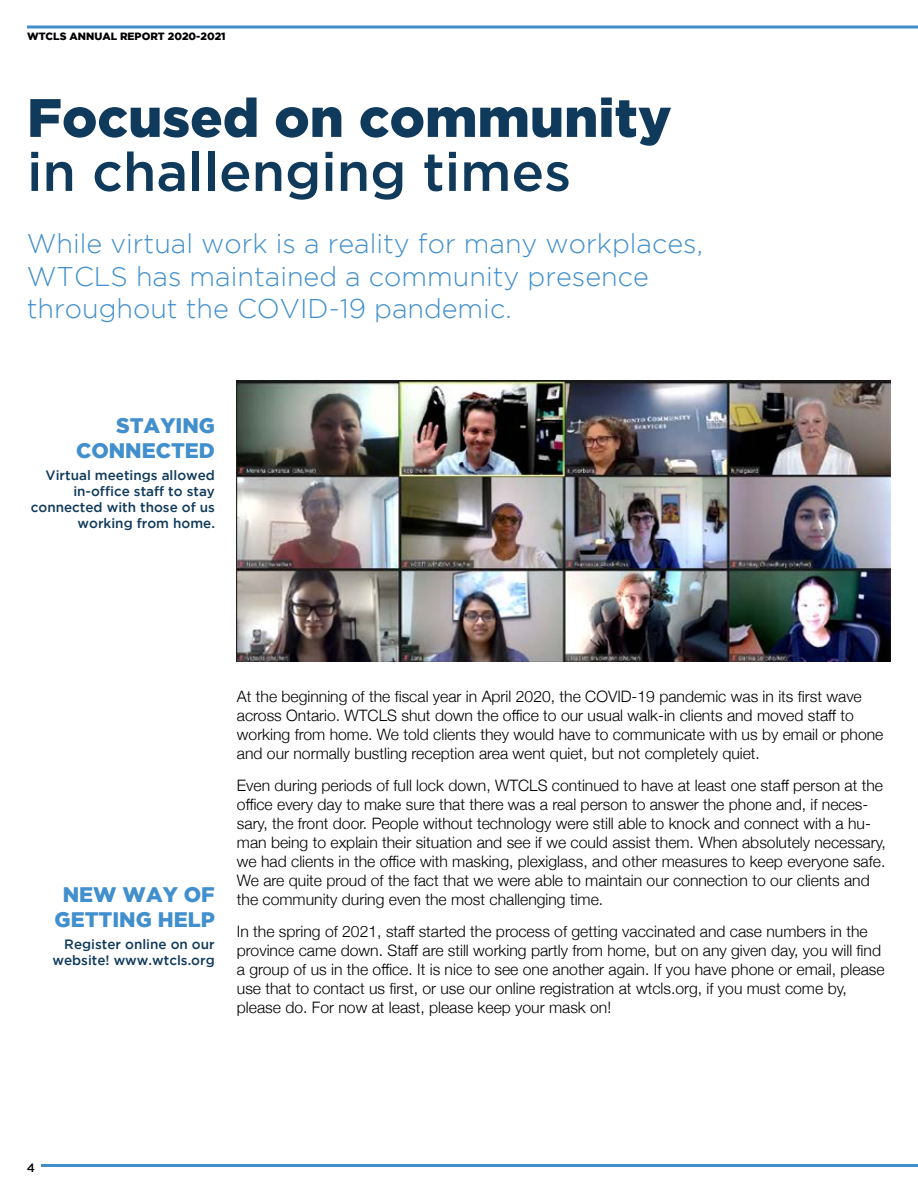
<style>
.page{position:relative;width:918px;height:1188px;background:#fff}
.page>*{position:absolute;margin:0;border:0;box-sizing:border-box;transform-origin:0 0}
.t1{font:900 54px "Gotham";color:#103a5b}
.t2{font:500 54px "Gotham";color:#103a5b}
.t3{font:300 27px/32.4px "Gotham";color:#418fcd}
.t4{font:900 21px/25.2px "Gotham";color:#418fcd;text-align:right}
.t5{font:300 15.75px/18.9px "Helvetica Neue";color:#000}
.t6{font:500 13.5px/16.2px "Gotham";color:#103a5b;text-align:right}
.t7{font:500 12px "Gotham";color:#000}
.t8{font:900 10.5px "Gotham";color:#000}
</style>
<div class="page">
<hr style="left:27px;top:26px;width:891px;height:2px;background:#418fcd">
<hr style="left:41px;top:1164px;width:877px;height:3px;background:#418fcd">
<img style="left:237px;top:380px;width:654px;height:281px">
<p class="t8" style="left:27px;top:30px;width:200px">WTCLS ANNUAL REPORT 2020-2021</p>
<h1 class="t1" style="left:27px;top:87px;width:646px">Focused on community</h1>
<h1 class="t2" style="left:27px;top:141px;width:546px">in challenging times</h1>
<h2 class="t3" style="left:27px;top:227px;width:678px">While virtual work is a reality for many workplaces,<br>WTCLS has maintained a community presence throughout the COVID-19 pandemic.</h2>
<h3 class="t4" style="left:76px;top:412px;width:141px">STAYING<br>CONNECTED</h3>
<p class="t6" style="left:31px;top:466px;width:186px">Virtual meetings allowed in-office staff to stay connected with those of us working from home.</p>
<h3 class="t4" style="left:55px;top:882px;width:162px;text-align:center">NEW WAY OF<br>GETTING HELP</h3>
<p class="t6" style="left:52px;top:936px;width:164px">Register online on our website! www.wtcls.org</p>
<p class="t5" style="left:237px;top:686px;width:648px">At the beginning of the fiscal year in April 2020, the COVID-19 pandemic was in its first wave across Ontario. WTCLS shut down the office to our usual walk-in clients and moved staff to working from home. We told clients they would have to communicate with us by email or phone and our normally bustling reception area went quiet, but not completely quiet.</p>
<p class="t5" style="left:237px;top:775px;width:651px">Even during periods of full lock down, WTCLS continued to have at least one staff person at the office every day to make sure that there was a real person to answer the phone and, if neces&shy;sary, the front door. People without technology were still able to knock and connect with a hu&shy;man being to explain their situation and see if we could assist them. When absolutely necessary, we had clients in the office with masking, plexiglass, and other measures to keep everyone safe.<br>We are quite proud of the fact that we were able to maintain our connection to our clients and the community during even the most challenging time.</p>
<p class="t5" style="left:237px;top:921px;width:649px">In the spring of 2021, staff started the process of getting vaccinated and case numbers in the province came down. Staff are still working partly from home, but on any given day, you will find a group of us in the office. It is nice to see one another again. If you have phone or email, please use that to contact us first, or use our online registration at wtcls.org, if you must come by, please do. For now at least, please keep your mask on!</p>
<p class="t7" style="left:27px;top:1161px;width:10px">4</p>
</div>
